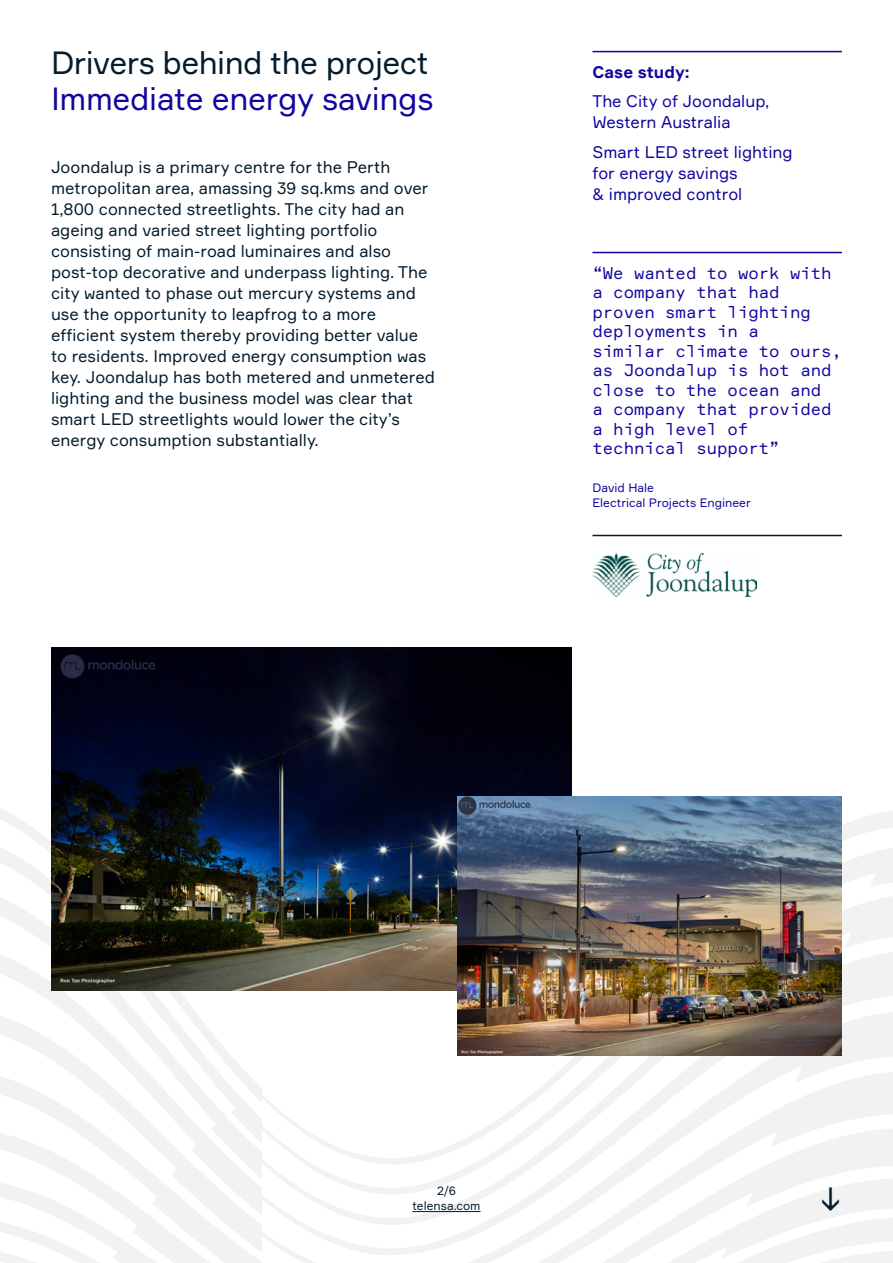
<style>
.page{position:relative;width:893px;height:1263px;background:#fff}
.page>*{position:absolute;margin:0;border:0;box-sizing:border-box;transform-origin:0 0}
.t1{font:33px "Formular";color:#041c2c}
.t2{font:31.5px "Formular";letter-spacing:-.02em;color:#041c2c}
.t3{font:31.5px "Formular";letter-spacing:-.01em;color:#10069f}
.t4{font:16.5px/21px "Formular";color:#041c2c}
.t5{font:16.5px/19.5px "Formular Mono";color:#10069f}
.t6{font:16.5px/21px "Formular";color:#10069f}
.t7{font:700 16.5px "Formular";color:#10069f}
.t8{font:12px/15px "Formular";color:#10069f}
.t9{font:12px/15px "Formular";color:#041c2c;text-align:center}
</style>
<div class="page">
<svg style="left:0;top:828px;width:893px;height:113px"></svg>
<svg style="left:0;top:941px;width:893px;height:64px"></svg>
<svg style="left:0;top:1005px;width:893px;height:15px"></svg>
<svg style="left:0;top:1020px;width:893px;height:95px"></svg>
<svg style="left:0;top:1115px;width:893px;height:52px"></svg>
<svg style="left:0;top:1167px;width:893px;height:39px"></svg>
<svg style="left:0;top:1206px;width:893px;height:30px"></svg>
<svg style="left:0;top:1236px;width:893px;height:27px"></svg>
<hr style="left:592px;top:252px;width:250px;height:1px;background:#10069f">
<img style="left:592px;top:554px;width:164px;height:43px">
<hr style="left:592px;top:535px;width:250px;height:1px;background:#041c2c">
<hr style="left:412px;top:1211px;width:68px;height:1px;background:#041c2c">
<img style="left:51px;top:648px;width:520px;height:342px">
<hr style="left:592px;top:51px;width:250px;height:1px;background:#10069f">
<img style="left:457px;top:796px;width:385px;height:260px">
<h2 class="t2" style="left:51px;top:43px;width:379px">Drivers behind the project</h2>
<h2 class="t3" style="left:51px;top:79px;width:384px">Immediate energy savings</h2>
<p class="t4" style="left:51px;top:156px;width:385px">Joondalup is a primary centre for the Perth metropolitan area, amassing 39 sq.kms and over 1,800 connected streetlights. The city had an ageing and varied street lighting portfolio consisting of main-road luminaires and also post-top decorative and underpass lighting. The city wanted to phase out mercury systems and use the opportunity to leapfrog to a more efficient system thereby providing better value to residents. Improved energy consumption was key. Joondalup has both metered and unmetered lighting and the business model was clear that smart LED streetlights would lower the city’s energy consumption substantially.</p>
<p class="t7" style="left:592px;top:62px;width:99px">Case study:</p>
<p class="t6" style="left:592px;top:91px;width:178px">The City of Joondalup,<br>Western Australia</p>
<p class="t6" style="left:592px;top:141px;width:202px">Smart LED street lighting for energy savings<br>&amp; improved control</p>
<p class="t5" style="left:592px;top:263px;width:251px">“We wanted to work with a company that had proven smart lighting deployments in a<br>similar climate to ours, as Joondalup is hot and close to the ocean and<br>a company that provided a high level of technical support”</p>
<p class="t8" style="left:592px;top:480px;width:160px">David Hale<br>Electrical Projects Engineer</p>
<p class="t9" style="left:412px;top:1183px;width:70px">2/6 telensa.com</p>
<h1 class="t1" style="left:820px;top:1179px;width:24px">↓</h1>
</div>
